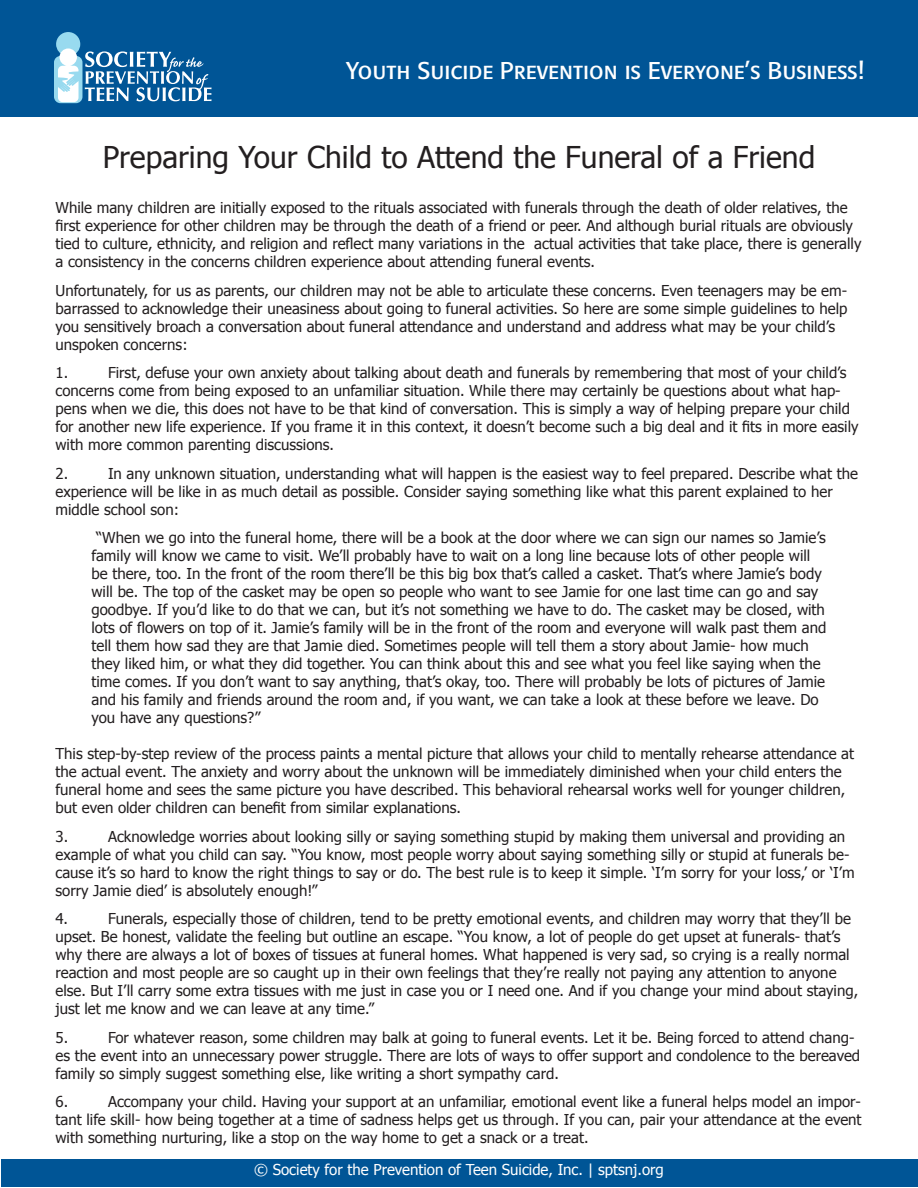
<style>
.page{position:relative;width:918px;height:1188px;background:#fff}
.page>*{position:absolute;margin:0;border:0;box-sizing:border-box;transform-origin:0 0}
.t1{font:30px "Tahoma";color:#231f20}
.t2{font:24px "Formata BQ Reg SC";color:#fff}
.t3{font:15px/18px "Tahoma";color:#231f20}
.t4{font:15px "Tahoma";color:#fff}
</style>
<div class="page">
<div style="left:0;top:0;width:918px;height:117px;background:#005596"></div>
<div style="left:2px;top:1159px;width:916px;height:27px;background:#005596"></div>
<svg style="left:54px;top:32px;width:158px;height:71px"></svg>
<p class="t2" style="left:346px;top:56px;width:519px">Youth Suicide Prevention is Everyone’s Business!</p>
<p class="t1" style="left:103px;top:137px;width:714px">Preparing Your Child to Attend the Funeral of a Friend</p>
<p class="t3" style="left:56px;top:198px;width:807px">While many children are initially exposed to the rituals associated with funerals through the death of older relatives, the first experience for other children may be through the death of a friend or peer. And although burial rituals are obviously tied to culture, ethnicity, and religion and reflect many variations in the actual activities that take place, there is generally a consistency in the concerns children experience about attending funeral events.</p>
<p class="t3" style="left:56px;top:281px;width:793px">Unfortunately, for us as parents, our children may not be able to articulate these concerns. Even teenagers may be em&shy;barrassed to acknowledge their uneasiness about going to funeral activities. So here are some simple guidelines to help you sensitively broach a conversation about funeral attendance and understand and address what may be your child’s unspoken concerns:</p>
<p class="t3" style="left:56px;top:363px;width:14px">1.</p>
<p class="t3" style="left:56px;top:363px;width:805px;text-indent:52px">First, defuse your own anxiety about talking about death and funerals by remembering that most of your child’s concerns come from being exposed to an unfamiliar situation. While there may certainly be questions about what hap&shy;pens when we die, this does not have to be that kind of conversation. This is simply a way of helping prepare your child for another new life experience. If you frame it in this context, it doesn’t become such a big deal and it fits in more easily with more common parenting discussions.</p>
<p class="t3" style="left:56px;top:464px;width:14px">2.</p>
<p class="t3" style="left:56px;top:464px;width:804px;text-indent:52px">In any unknown situation, understanding what will happen is the easiest way to feel prepared. Describe what the experience will be like in as much detail as possible. Consider saying something like what this parent explained to her middle school son:</p>
<p class="t3" style="left:92px;top:528px;width:737px;text-indent:5px">“When we go into the funeral home, there will be a book at the door where we can sign our names so Jamie’s family will know we came to visit. We’ll probably have to wait on a long line because lots of other people will be there, too. In the front of the room there’ll be this big box that’s called a casket. That’s where Jamie’s body will be. The top of the casket may be open so people who want to see Jamie for one last time can go and say goodbye. If you’d like to do that we can, but it’s not something we have to do. The casket may be closed, with lots of flowers on top of it. Jamie’s family will be in the front of the room and everyone will walk past them and tell them how sad they are that Jamie died. Sometimes people will tell them a story about Jamie- how much they liked him, or what they did together. You can think about this and see what you feel like saying when the time comes. If you don’t want to say anything, that’s okay, too. There will probably be lots of pictures of Jamie and his family and friends around the room and, if you want, we can take a look at these before we leave. Do you have any questions?”</p>
<p class="t3" style="left:56px;top:744px;width:800px">This step-by-step review of the process paints a mental picture that allows your child to mentally rehearse attendance at the actual event. The anxiety and worry about the unknown will be immediately diminished when your child enters the funeral home and sees the same picture you have described. This behavioral rehearsal works well for younger children, but even older children can benefit from similar explanations.</p>
<p class="t3" style="left:56px;top:827px;width:14px">3.</p>
<p class="t3" style="left:56px;top:827px;width:801px;text-indent:52px">Acknowledge worries about looking silly or saying something stupid by making them universal and providing an example of what you child can say. “You know, most people worry about saying something silly or stupid at funerals be&shy;cause it’s so hard to know the right things to say or do. The best rule is to keep it simple. ‘I’m sorry for your loss,’ or ‘I’m sorry Jamie died’ is absolutely enough!”</p>
<p class="t3" style="left:56px;top:909px;width:14px">4.</p>
<p class="t3" style="left:56px;top:909px;width:804px;text-indent:52px">Funerals, especially those of children, tend to be pretty emotional events, and children may worry that they’ll be upset. Be honest, validate the feeling but outline an escape. “You know, a lot of people do get upset at funerals- that’s why there are always a lot of boxes of tissues at funeral homes. What happened is very sad, so crying is a really normal reaction and most people are so caught up in their own feelings that they’re really not paying any attention to anyone else. But I’ll carry some extra tissues with me just in case you or I need one. And if you change your mind about staying, just let me know and we can leave at any time.”</p>
<p class="t3" style="left:56px;top:1028px;width:14px">5.</p>
<p class="t3" style="left:56px;top:1028px;width:806px;text-indent:52px">For whatever reason, some children may balk at going to funeral events. Let it be. Being forced to attend chang&shy;es the event into an unnecessary power struggle. There are lots of ways to offer support and condolence to the bereaved family so simply suggest something else, like writing a short sympathy card.</p>
<p class="t3" style="left:56px;top:1092px;width:14px">6.</p>
<p class="t3" style="left:56px;top:1092px;width:808px;text-align:justify;text-indent:52px">Accompany your child. Having your support at an unfamiliar, emotional event like a funeral helps model an impor&shy;tant life skill- how being together at a time of sadness helps get us through. If you can, pair your attendance at the event with something nurturing, like a stop on the way home to get a snack or a treat.</p>
<p class="t4" style="left:254px;top:1159px;width:411px">© Society for the Prevention of Teen Suicide, Inc. | sptsnj.org</p>
</div>
